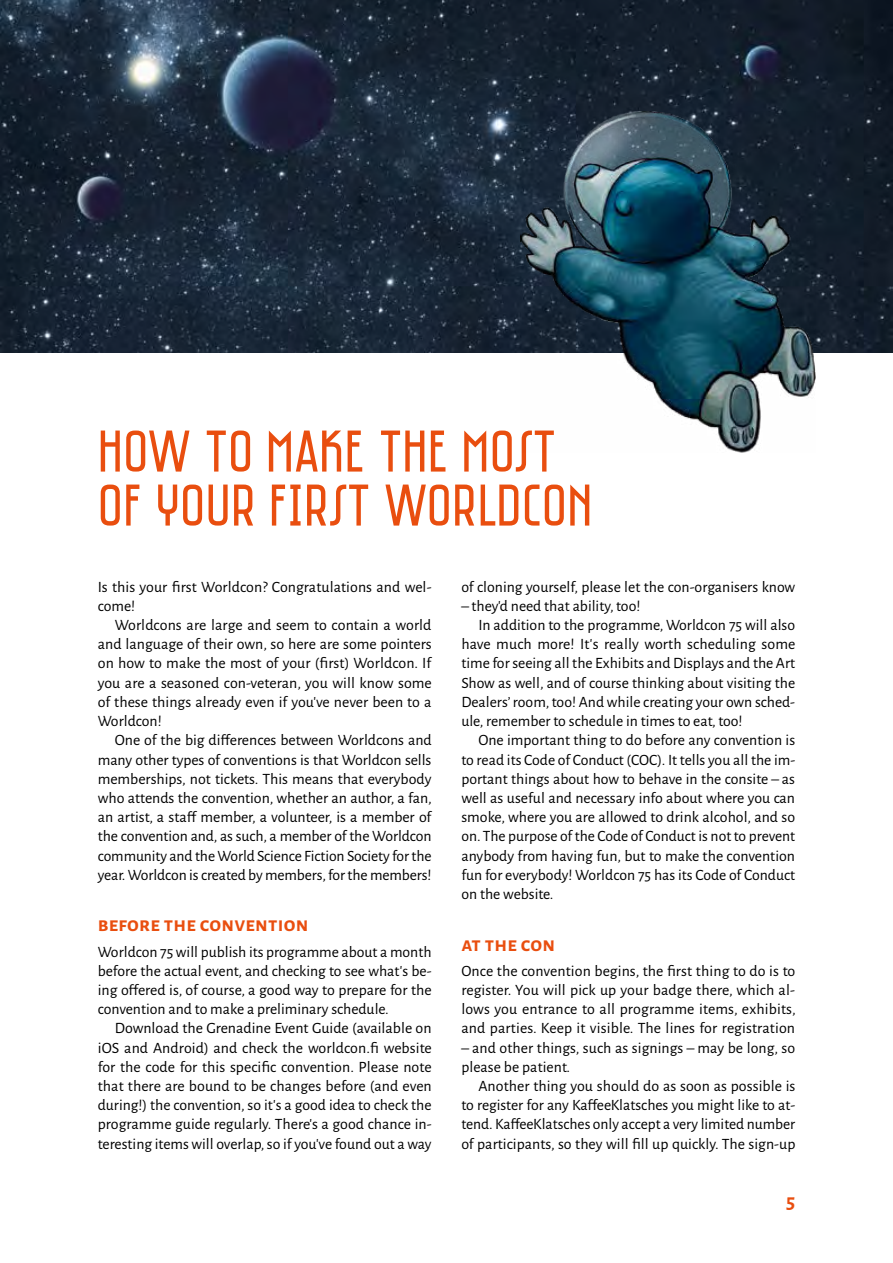
<style>
.page{position:relative;width:893px;height:1263px;background:#fff}
.page>*{position:absolute;margin:0;border:0;box-sizing:border-box;transform-origin:0 0}
.t1{font:60px/54px "Saniretro";letter-spacing:.005em;color:#e94e0f}
.t2{font:700 21px "Alegreya Sans SC";letter-spacing:.01em;color:#e94e0f}
.t3{font:15.75px/19.2px "Alegreya Sans";color:#000;text-align:justify}
</style>
<div class="page">
<img style="left:0;top:0;width:893px;height:353px">
<img style="left:520px;top:112px;width:295px;height:341px">
<h1 class="t1" style="left:98px;top:423px;width:496px">HOW TO MAKE THE MOST<br>OF YOUR FIRST WORLDCON</h1>
<p class="t3" style="left:98px;top:576px;width:335px">Is this your first Worldcon? Congratulations and wel&shy;come!</p>
<p class="t3" style="left:98px;top:615px;width:336px;text-indent:17px">Worldcons are large and seem to contain a world and language of their own, so here are some pointers on how to make the most of your (first) Worldcon. If you are a seasoned con-veteran, you will know some of these things already even if you’ve never been to a Worldcon!</p>
<p class="t3" style="left:98px;top:730px;width:336px;text-indent:17px">One of the big differences between Worldcons and many other types of conventions is that Worldcon sells memberships, not tickets. This means that everybody who attends the convention, whether an author, a fan, an artist, a staff member, a volunteer, is a member of the convention and, as such, a member of the Worldcon community and the World Science Fiction Society for the year. Worldcon is created by members, for the members!</p>
<h2 class="t2" style="left:98px;top:909px;width:212px">before the convention</h2>
<p class="t3" style="left:98px;top:941px;width:335px">Worldcon 75 will publish its programme about a month before the actual event, and checking to see what’s be&shy;ing offered is, of course, a good way to prepare for the convention and to make a preliminary schedule.</p>
<p class="t3" style="left:98px;top:1018px;width:336px;text-indent:17px">Download the Grenadine Event Guide (available on iOS and Android) and check the worldcon.fi website for the code for this specific convention. Please note that there are bound to be changes before (and even during!) the convention, so it’s a good idea to check the programme guide regularly. There’s a good chance in&shy;teresting items will overlap, so if you’ve found out a way</p>
<p class="t3" style="left:461px;top:576px;width:335px">of cloning yourself, please let the con-organisers know</p>
<p class="t3" style="left:461px;top:595px;width:181px">– they’d need that ability, too!</p>
<p class="t3" style="left:478px;top:615px;width:318px">In addition to the programme, Worldcon 75 will also</p>
<p class="t3" style="left:461px;top:634px;width:335px">have much more! It’s really worth scheduling some</p>
<p class="t3" style="left:461px;top:653px;width:335px">time for seeing all the Exhibits and Displays and the Art</p>
<p class="t3" style="left:461px;top:672px;width:335px">Show as well, and of course thinking about visiting the</p>
<p class="t3" style="left:461px;top:691px;width:335px">Dealers’ room, too! And while creating your own sched-</p>
<p class="t3" style="left:461px;top:711px;width:283px">ule, remember to schedule in times to eat, too!</p>
<p class="t3" style="left:478px;top:730px;width:318px">One important thing to do before any convention is</p>
<p class="t3" style="left:461px;top:749px;width:335px">to read its Code of Conduct (COC). It tells you all the im-</p>
<p class="t3" style="left:461px;top:768px;width:335px">portant things about how to behave in the consite – as</p>
<p class="t3" style="left:461px;top:787px;width:335px">well as useful and necessary info about where you can</p>
<p class="t3" style="left:461px;top:807px;width:335px">smoke, where you are allowed to drink alcohol, and so</p>
<p class="t3" style="left:461px;top:826px;width:335px">on. The purpose of the Code of Conduct is not to prevent</p>
<p class="t3" style="left:461px;top:845px;width:335px">anybody from having fun, but to make the convention</p>
<p class="t3" style="left:461px;top:864px;width:335px">fun for everybody! Worldcon 75 has its Code of Conduct</p>
<p class="t3" style="left:461px;top:883px;width:94px">on the website.</p>
<h2 class="t2" style="left:461px;top:928px;width:95px">at the con</h2>
<p class="t3" style="left:461px;top:960px;width:336px">Once the convention begins, the first thing to do is to register. You will pick up your badge there, which al&shy;lows you entrance to all programme items, exhibits, and parties. Keep it visible. The lines for registration</p>
<p class="t3" style="left:461px;top:1037px;width:335px">– and other things, such as signings – may be long, so please be patient.</p>
<p class="t3" style="left:461px;top:1075px;width:336px;text-indent:17px">Another thing you should do as soon as possible is to register for any KaffeeKlatsches you might like to at&shy;tend. KaffeeKlatsches only accept a very limited number of participants, so they will fill up quickly. The sign-up</p>
<h2 class="t2" style="left:786px;top:1186px;width:11px">5</h2>
</div>
